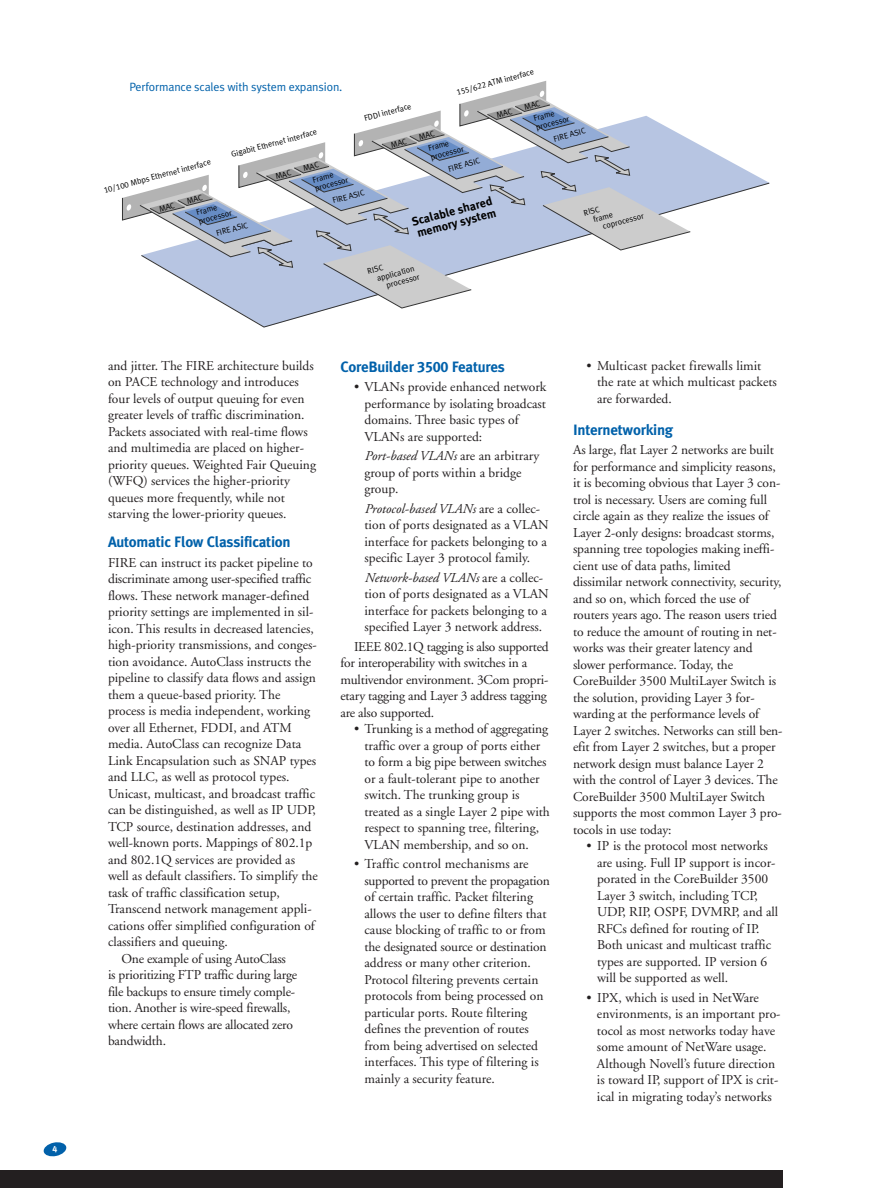
<style>
.page{position:relative;width:891px;height:1188px;background:#fff}
.page>*{position:absolute;margin:0;border:0;box-sizing:border-box;transform-origin:0 0}
.t1{font:700 15px "Meta Plus Lining";letter-spacing:-.015em;color:#0161aa}
.t2{font:13.5px/16.5px "Adobe Garamond";color:#231f20}
.t3{font:12px "Meta Plus Lining Normal";letter-spacing:-.01em;color:#0161aa}
.t4{font:700 12px "Meta Plus Lining";color:#000}
.t5{font:700 9px "Meta Plus Lining";color:#fff}
.t6{font:8.25px/9px "Meta Plus Lining Normal";color:#000}
.s1{font-style:italic}
</style>
<div class="page">
<div style="left:0;top:1170px;width:783px;height:18px;background:#231f20"></div>
<svg style="left:43px;top:1142px;width:24px;height:15px"></svg>
<svg style="left:691px;top:140px;width:79px;height:43px"></svg>
<svg style="left:232px;top:183px;width:538px;height:145px"></svg>
<svg style="left:122px;top:81px;width:569px;height:228px"></svg>
<p class="t5" style="left:53px;top:1146px;width:6px">4</p>
<p class="t3" style="left:129px;top:82px;width:215px">Performance scales with system expansion.</p>
<p class="t6" style="left:456px;top:89px;width:81px;rotate:-15deg">155/622 ATM interface</p>
<p class="t6" style="left:363px;top:115px;width:50px;rotate:-15deg">FDDI interface</p>
<p class="t6" style="left:230px;top:151px;width:90px;rotate:-15deg">Gigabit Ethernet interface</p>
<p class="t6" style="left:427px;top:145px;width:36px;rotate:-15deg">Frame processor</p>
<p class="t6" style="left:447px;top:165px;width:34px;rotate:-15deg">FIRE ASIC</p>
<p class="t6" style="left:103px;top:187px;width:112px;rotate:-15deg">10/100 Mbps Ethernet interface</p>
<p class="t6" style="left:312px;top:176px;width:36px;rotate:-15deg">Frame processor</p>
<p class="t6" style="left:332px;top:197px;width:34px;rotate:-15deg">FIRE ASIC</p>
<p class="t4" style="left:411px;top:218px;width:84px;rotate:-15deg">Scalable shared</p>
<p class="t6" style="left:196px;top:209px;width:36px;rotate:-15deg">Frame processor</p>
<p class="t6" style="left:215px;top:230px;width:34px;rotate:-15deg">FIRE ASIC</p>
<p class="t4" style="left:416px;top:229px;width:83px;rotate:-15deg">memory system</p>
<p class="t6" style="left:367px;top:268px;width:18px;rotate:-15deg">RISC</p>
<p class="t6" style="left:376px;top:275px;width:40px;rotate:-15deg">application</p>
<p class="t6" style="left:386px;top:282px;width:36px;rotate:-15deg">processor</p>
<p class="t6" style="left:533px;top:115px;width:36px;rotate:-15deg">Frame processor</p>
<p class="t6" style="left:553px;top:136px;width:34px;rotate:-15deg">FIRE ASIC</p>
<p class="t6" style="left:583px;top:209px;width:18px;rotate:-15deg">RISC</p>
<p class="t6" style="left:592px;top:216px;width:22px;rotate:-15deg">frame</p>
<p class="t6" style="left:602px;top:223px;width:44px;rotate:-15deg">coprocessor</p>
<p class="t2" style="left:108px;top:358px;width:210px">and jitter. The FIRE architecture builds on PACE technology and introduces four levels of output queuing for even greater levels of traffic discrimination.<br>Packets associated with real-time flows and multimedia are placed on higher&shy;priority queues. Weighted Fair Queuing (WFQ) services the higher-priority queues more frequently, while not starving the lower-priority queues.</p>
<p class="t1" style="left:108px;top:537px;width:184px">Automatic Flow Classification</p>
<p class="t2" style="left:108px;top:556px;width:206px">FIRE can instruct its packet pipeline to</p>
<p class="t2" style="left:108px;top:572px;width:205px">discriminate among user-specified traffic</p>
<p class="t2" style="left:108px;top:589px;width:203px">flows. These network manager-defined</p>
<p class="t2" style="left:108px;top:605px;width:207px">priority settings are implemented in sil-</p>
<p class="t2" style="left:108px;top:622px;width:207px">icon. This results in decreased latencies,</p>
<p class="t2" style="left:108px;top:638px;width:210px">high-priority transmissions, and conges-</p>
<p class="t2" style="left:108px;top:655px;width:205px">tion avoidance. AutoClass instructs the</p>
<p class="t2" style="left:108px;top:671px;width:209px">pipeline to classify data flows and assign</p>
<p class="t2" style="left:108px;top:688px;width:174px">them a queue-based priority. The</p>
<p class="t2" style="left:108px;top:704px;width:204px">process is media independent, working</p>
<p class="t2" style="left:108px;top:721px;width:185px">over all Ethernet, FDDI, and ATM</p>
<p class="t2" style="left:108px;top:737px;width:195px">media. AutoClass can recognize Data</p>
<p class="t2" style="left:108px;top:754px;width:210px">Link Encapsulation such as SNAP types</p>
<p class="t2" style="left:108px;top:770px;width:183px">and LLC, as well as protocol types.</p>
<p class="t2" style="left:108px;top:787px;width:209px">Unicast, multicast, and broadcast traffic</p>
<p class="t2" style="left:108px;top:803px;width:209px">can be distinguished, as well as IP UDP,</p>
<p class="t2" style="left:108px;top:820px;width:205px">TCP source, destination addresses, and</p>
<p class="t2" style="left:108px;top:836px;width:206px">well-known ports. Mappings of 802.1p</p>
<p class="t2" style="left:108px;top:853px;width:189px">and 802.1Q services are provided as</p>
<p class="t2" style="left:108px;top:869px;width:211px">well as default classifiers. To simplify the</p>
<p class="t2" style="left:108px;top:886px;width:173px">task of traffic classification setup,</p>
<p class="t2" style="left:108px;top:902px;width:205px">Transcend network management appli-</p>
<p class="t2" style="left:108px;top:919px;width:208px">cations offer simplified configuration of</p>
<p class="t2" style="left:108px;top:935px;width:121px">classifiers and queuing.</p>
<p class="t2" style="left:122px;top:952px;width:166px">One example of using AutoClass</p>
<p class="t2" style="left:108px;top:968px;width:191px">is prioritizing FTP traffic during large</p>
<p class="t2" style="left:108px;top:985px;width:189px">file backups to ensure timely comple-</p>
<p class="t2" style="left:108px;top:1001px;width:184px">tion. Another is wire-speed firewalls,</p>
<p class="t2" style="left:108px;top:1018px;width:187px">where certain flows are allocated zero</p>
<p class="t2" style="left:108px;top:1034px;width:60px">bandwidth.</p>
<p class="t1" style="left:340px;top:361px;width:166px">CoreBuilder 3500 Features</p>
<p class="t2" style="left:365px;top:380px;width:183px;text-indent:-11px">• VLANs provide enhanced network performance by isolating broadcast domains. Three basic types of<br>VLANs are supported:</p>
<p class="t2" style="left:365px;top:449px;width:176px"><span class="s1">Port-based VLANs</span> are an arbitrary group of ports within a bridge group.</p>
<p class="t2" style="left:365px;top:501px;width:186px"><span class="s1">Protocol-based VLANs</span> are a collec&shy;tion of ports designated as a VLAN interface for packets belonging to a specific Layer 3 protocol family.</p>
<p class="t2" style="left:365px;top:570px;width:186px"><span class="s1">Network-based VLANs</span> are a collec&shy;tion of ports designated as a VLAN interface for packets belonging to a specified Layer 3 network address.</p>
<p class="t2" style="left:340px;top:639px;width:210px;text-indent:14px">IEEE 802.1Q tagging is also supported for interoperability with switches in a multivendor environment. 3Com propri&shy;etary tagging and Layer 3 address tagging are also supported.</p>
<p class="t2" style="left:365px;top:722px;width:187px;text-indent:-11px">• Trunking is a method of aggregating traffic over a group of ports either to form a big pipe between switches or a fault-tolerant pipe to another switch. The trunking group is treated as a single Layer 2 pipe with respect to spanning tree, filtering, VLAN membership, and so on.</p>
<p class="t2" style="left:365px;top:857px;width:187px;text-indent:-11px">• Traffic control mechanisms are supported to prevent the propagation of certain traffic. Packet filtering allows the user to define filters that cause blocking of traffic to or from the designated source or destination address or many other criterion.<br>Protocol filtering prevents certain protocols from being processed on particular ports. Route filtering defines the prevention of routes from being advertised on selected interfaces. This type of filtering is mainly a security feature.</p>
<p class="t2" style="left:597px;top:358px;width:181px;text-indent:-11px">• Multicast packet firewalls limit the rate at which multicast packets are forwarded.</p>
<p class="t1" style="left:573px;top:425px;width:102px">Internetworking</p>
<p class="t2" style="left:573px;top:443px;width:211px">As large, flat Layer 2 networks are built for performance and simplicity reasons, it is becoming obvious that Layer 3 con&shy;trol is necessary. Users are coming full circle again as they realize the issues of Layer 2-only designs: broadcast storms, spanning tree topologies making ineffi&shy;cient use of data paths, limited dissimilar network connectivity, security, and so on, which forced the use of routers years ago. The reason users tried to reduce the amount of routing in net&shy;works was their greater latency and slower performance. Today, the CoreBuilder 3500 MultiLayer Switch is the solution, providing Layer 3 for&shy;warding at the performance levels of Layer 2 switches. Networks can still ben&shy;efit from Layer 2 switches, but a proper network design must balance Layer 2 with the control of Layer 3 devices. The CoreBuilder 3500 MultiLayer Switch supports the most common Layer 3 pro&shy;tocols in use today:</p>
<p class="t2" style="left:597px;top:839px;width:183px;text-indent:-11px">• IP is the protocol most networks are using. Full IP support is incor&shy;porated in the CoreBuilder 3500<br>Layer 3 switch, including TCP,<br>UDP, RIP, OSPF, DVMRP, and all<br>RFCs defined for routing of IP.<br>Both unicast and multicast traffic types are supported. IP version 6 will be supported as well.</p>
<p class="t2" style="left:597px;top:991px;width:185px;text-indent:-10px">• IPX, which is used in NetWare environments, is an important pro&shy;tocol as most networks today have some amount of NetWare usage.<br>Although Novell’s future direction is toward IP, support of IPX is crit&shy;ical in migrating today’s networks</p>
</div>
